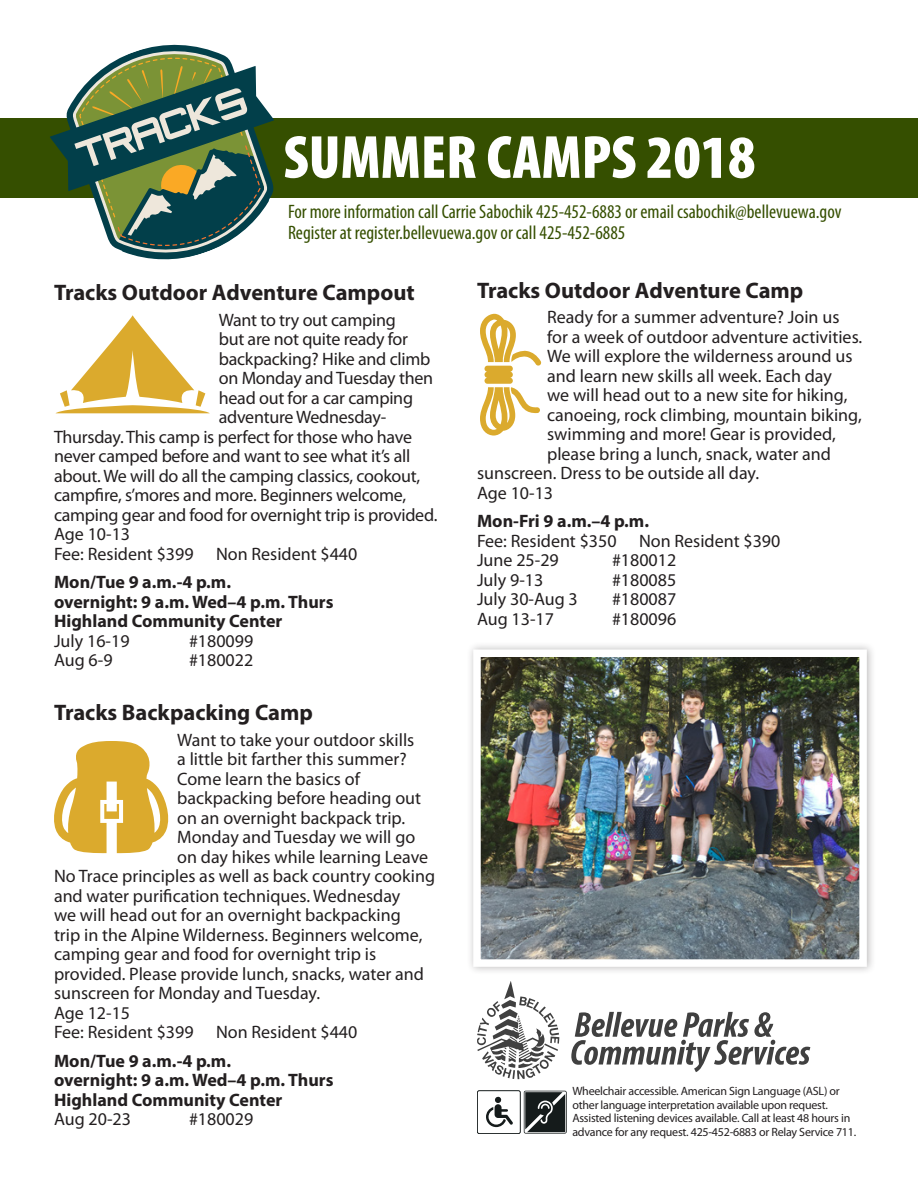
<style>
.page{position:relative;width:918px;height:1188px;background:#fff}
.page>*{position:absolute;margin:0;border:0;box-sizing:border-box;transform-origin:0 0}
.t1{font:900 condensed 61.5px "Myriad Pro";color:#fff}
.t2{font:700 22.5px "Myriad Pro";color:#231f20}
.t3{font:condensed 19.5px "Myriad Pro";color:#354f00}
.Paragraph_Style_1{font:18px "Myriad Pro";color:#231f20}
.place_and_time{font:700 18px "Myriad Pro";color:#231f20}
.t4{font:12px/13.5px "Myriad Pro";letter-spacing:-.02em;color:#231f20}
</style>
<div class="page">
<div style="left:0;top:118px;width:918px;height:79px;background:#354f00"></div>
<svg style="left:50px;top:48px;width:224px;height:212px"></svg>
<svg style="left:56px;top:315px;width:153px;height:98px"></svg>
<svg style="left:571px;top:1012px;width:239px;height:60px"></svg>
<svg style="left:477px;top:981px;width:82px;height:98px"></svg>
<svg style="left:54px;top:741px;width:115px;height:112px"></svg>
<div style="left:477px;top:1090px;width:44px;height:44px;border:1px solid #151b1b;border-radius:2px"></div>
<svg style="left:486px;top:1096px;width:27px;height:31px"></svg>
<svg style="left:524px;top:1091px;width:43px;height:43px"></svg>
<svg style="left:525px;top:1091px;width:41px;height:42px;background:#404545"></svg>
<svg style="left:480px;top:314px;width:62px;height:122px"></svg>
<div style="left:466px;top:641px;width:410px;height:334px;background:#231f20;opacity:.3"></div>
<img style="left:482px;top:659px;width:376px;height:299px">
<div style="left:473px;top:650px;width:394px;height:317px;border:8px solid #fff"></div>
<p class="t1" style="left:284px;top:123px;width:473px">SUMMER CAMPS 2018</p>
<p class="t3" style="left:288px;top:200px;width:555px">For more information call Carrie Sabochik 425-452-6883 or email csabochik@bellevuewa.gov</p>
<p class="t3" style="left:288px;top:221px;width:339px">Register at register.bellevuewa.gov or call 425-452-6885</p>
<p class="t2" style="left:54px;top:278px;width:362px">Tracks Outdoor Adventure Campout</p>
<p class="Paragraph_Style_1" style="left:219px;top:309px;width:179px">Want to try out camping</p>
<p class="Paragraph_Style_1" style="left:219px;top:328px;width:191px">but are not quite ready for</p>
<p class="Paragraph_Style_1" style="left:219px;top:348px;width:213px">backpacking? Hike and climb</p>
<p class="Paragraph_Style_1" style="left:219px;top:367px;width:216px">on Monday and Tuesday then</p>
<p class="Paragraph_Style_1" style="left:219px;top:387px;width:196px">head out for a car camping</p>
<p class="Paragraph_Style_1" style="left:219px;top:406px;width:169px">adventure Wednesday-</p>
<p class="Paragraph_Style_1" style="left:54px;top:426px;width:360px">Thursday. This camp is perfect for those who have</p>
<p class="Paragraph_Style_1" style="left:54px;top:445px;width:358px">never camped before and want to see what it’s all</p>
<p class="Paragraph_Style_1" style="left:54px;top:465px;width:368px">about. We will do all the camping classics, cookout,</p>
<p class="Paragraph_Style_1" style="left:54px;top:484px;width:354px">campfire, s’mores and more. Beginners welcome,</p>
<p class="Paragraph_Style_1" style="left:54px;top:504px;width:385px">camping gear and food for overnight trip is provided.</p>
<p class="Paragraph_Style_1" style="left:54px;top:523px;width:78px">Age 10-13</p>
<p class="Paragraph_Style_1" style="left:54px;top:543px;width:305px">Fee: Resident $399 Non Resident $440</p>
<p class="place_and_time" style="left:54px;top:571px;width:179px">Mon/Tue 9 a.m.-4 p.m.</p>
<p class="place_and_time" style="left:54px;top:590px;width:281px">overnight: 9 a.m. Wed–4 p.m. Thurs</p>
<p class="place_and_time" style="left:54px;top:610px;width:230px">Highland Community Center</p>
<p class="Paragraph_Style_1" style="left:54px;top:630px;width:77px">July 16-19</p>
<p class="Paragraph_Style_1" style="left:189px;top:630px;width:66px">#180099</p>
<p class="Paragraph_Style_1" style="left:54px;top:649px;width:60px">Aug 6-9</p>
<p class="Paragraph_Style_1" style="left:189px;top:649px;width:66px">#180022</p>
<p class="t2" style="left:54px;top:698px;width:260px">Tracks Backpacking Camp</p>
<p class="Paragraph_Style_1" style="left:177px;top:729px;width:239px">Want to take your outdoor skills</p>
<p class="Paragraph_Style_1" style="left:177px;top:748px;width:231px">a little bit farther this summer?</p>
<p class="Paragraph_Style_1" style="left:177px;top:768px;width:184px">Come learn the basics of</p>
<p class="Paragraph_Style_1" style="left:177px;top:787px;width:245px">backpacking before heading out</p>
<p class="Paragraph_Style_1" style="left:177px;top:807px;width:229px">on an overnight backpack trip.</p>
<p class="Paragraph_Style_1" style="left:177px;top:826px;width:240px">Monday and Tuesday we will go</p>
<p class="Paragraph_Style_1" style="left:177px;top:846px;width:253px">on day hikes while learning Leave</p>
<p class="Paragraph_Style_1" style="left:54px;top:865px;width:383px">No Trace principles as well as back country cooking</p>
<p class="Paragraph_Style_1" style="left:54px;top:885px;width:348px">and water purification techniques. Wednesday</p>
<p class="Paragraph_Style_1" style="left:54px;top:904px;width:348px">we will head out for an overnight backpacking</p>
<p class="Paragraph_Style_1" style="left:54px;top:924px;width:370px">trip in the Alpine Wilderness. Beginners welcome,</p>
<p class="Paragraph_Style_1" style="left:54px;top:943px;width:324px">camping gear and food for overnight trip is</p>
<p class="Paragraph_Style_1" style="left:54px;top:963px;width:371px">provided. Please provide lunch, snacks, water and</p>
<p class="Paragraph_Style_1" style="left:54px;top:982px;width:268px">sunscreen for Monday and Tuesday.</p>
<p class="Paragraph_Style_1" style="left:54px;top:1002px;width:78px">Age 12-15</p>
<p class="Paragraph_Style_1" style="left:54px;top:1021px;width:305px">Fee: Resident $399 Non Resident $440</p>
<p class="place_and_time" style="left:54px;top:1049px;width:179px">Mon/Tue 9 a.m.-4 p.m.</p>
<p class="place_and_time" style="left:54px;top:1069px;width:281px">overnight: 9 a.m. Wed–4 p.m. Thurs</p>
<p class="place_and_time" style="left:54px;top:1088px;width:230px">Highland Community Center</p>
<p class="Paragraph_Style_1" style="left:54px;top:1108px;width:79px">Aug 20-23</p>
<p class="Paragraph_Style_1" style="left:189px;top:1108px;width:66px">#180029</p>
<p class="t2" style="left:477px;top:275px;width:328px">Tracks Outdoor Adventure Camp</p>
<p class="Paragraph_Style_1" style="left:547px;top:306px;width:294px">Ready for a summer adventure? Join us</p>
<p class="Paragraph_Style_1" style="left:547px;top:326px;width:317px">for a week of outdoor adventure activities.</p>
<p class="Paragraph_Style_1" style="left:547px;top:345px;width:307px">We will explore the wilderness around us</p>
<p class="Paragraph_Style_1" style="left:547px;top:365px;width:286px">and learn new skills all week. Each day</p>
<p class="Paragraph_Style_1" style="left:547px;top:384px;width:302px">we will head out to a new site for hiking,</p>
<p class="Paragraph_Style_1" style="left:547px;top:404px;width:316px">canoeing, rock climbing, mountain biking,</p>
<p class="Paragraph_Style_1" style="left:547px;top:423px;width:290px">swimming and more! Gear is provided,</p>
<p class="Paragraph_Style_1" style="left:547px;top:443px;width:285px">please bring a lunch, snack, water and</p>
<p class="Paragraph_Style_1" style="left:477px;top:462px;width:284px">sunscreen. Dress to be outside all day.</p>
<p class="Paragraph_Style_1" style="left:477px;top:482px;width:78px">Age 10-13</p>
<p class="place_and_time" style="left:477px;top:509px;width:174px">Mon-Fri 9 a.m.–4 p.m.</p>
<p class="Paragraph_Style_1" style="left:477px;top:530px;width:305px">Fee: Resident $350 Non Resident $390</p>
<p class="Paragraph_Style_1" style="left:477px;top:549px;width:83px">June 25-29</p>
<p class="Paragraph_Style_1" style="left:612px;top:549px;width:66px">#180012</p>
<p class="Paragraph_Style_1" style="left:477px;top:569px;width:68px">July 9-13</p>
<p class="Paragraph_Style_1" style="left:612px;top:569px;width:66px">#180085</p>
<p class="Paragraph_Style_1" style="left:477px;top:588px;width:102px">July 30-Aug 3</p>
<p class="Paragraph_Style_1" style="left:612px;top:588px;width:66px">#180087</p>
<p class="Paragraph_Style_1" style="left:477px;top:608px;width:79px">Aug 13-17</p>
<p class="Paragraph_Style_1" style="left:612px;top:608px;width:66px">#180096</p>
<p class="t4" style="left:572px;top:1084px;width:285px">Wheelchair accessible. American Sign Language (ASL) or other language interpretation available upon request.<br>Assisted listening devices available. Call at least 48 hours in advance for any request. 425-452-6883 or Relay Service 711.</p>
</div>
